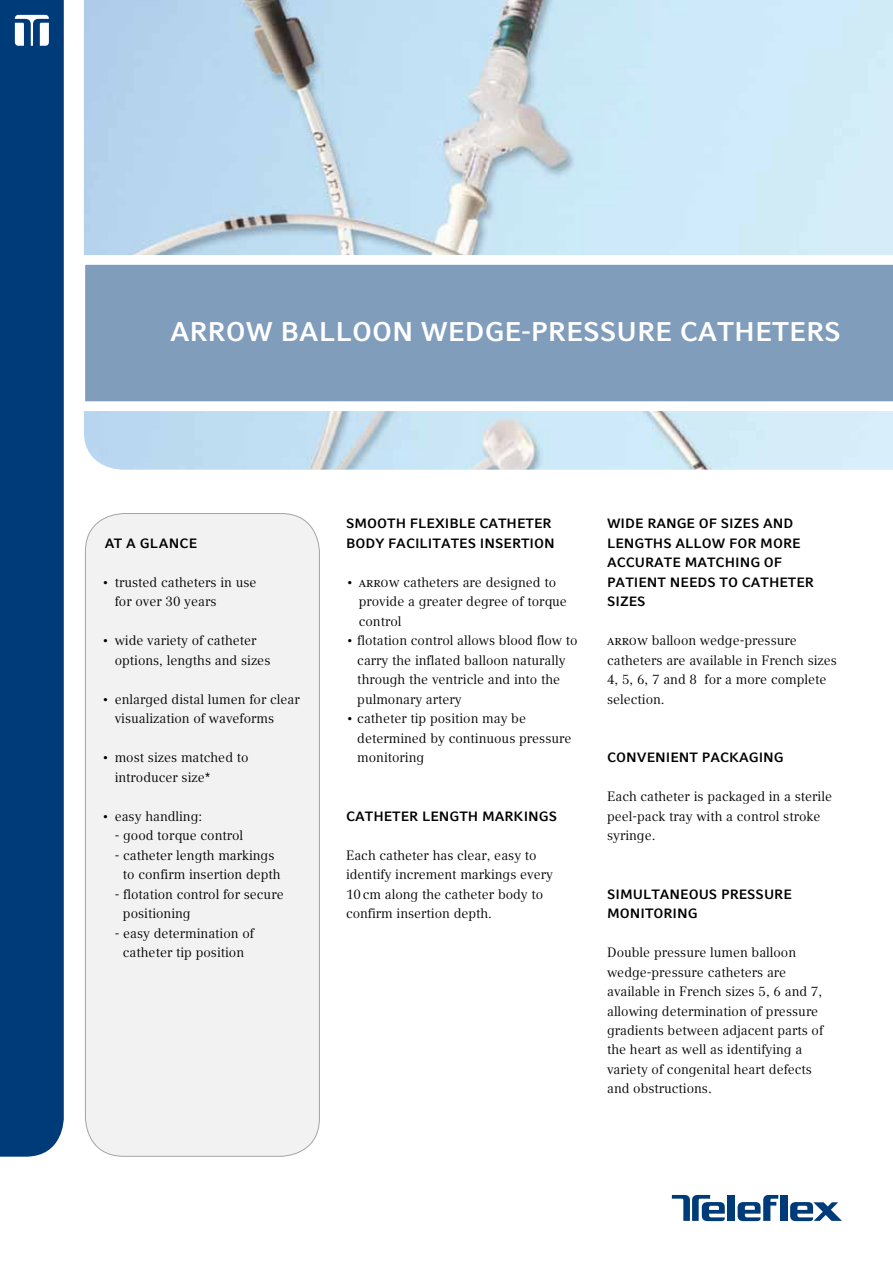
<style>
.page{position:relative;width:893px;height:1263px;background:#fff}
.page>*{position:absolute;margin:0;border:0;box-sizing:border-box;transform-origin:0 0}
.t1{font:700 27px "Compatil Fact LT Pro";color:#fff}
.t2{font:13.5px/19.5px "Compatil Text LT Pro";color:#000}
.t3{font:700 13.5px/19.5px "Compatil Fact LT Pro";color:#000}
</style>
<div class="page">
<div style="left:0;top:0;width:64px;height:1157px;background:#003b79"></div>
<svg style="left:15px;top:15px;width:34px;height:31px"></svg>
<img style="left:84px;top:0;width:809px;height:470px">
<div style="left:780px;top:1195px;width:7px;height:26px;background:#003b79"></div>
<svg style="left:738px;top:1195px;width:40px;height:26px"></svg>
<div style="left:728px;top:1195px;width:7px;height:26px;background:#003b79"></div>
<svg style="left:790px;top:1202px;width:52px;height:19px"></svg>
<svg style="left:672px;top:1195px;width:53px;height:26px"></svg>
<svg style="left:84px;top:250px;width:809px;height:166px;background:#93acc7"></svg>
<div style="left:85px;top:513px;width:234px;height:643px;background:#f2f2f3;border-radius:38px"></div>
<div style="left:85px;top:513px;width:235px;height:644px;border:1px solid #a3a4a6;border-radius:38px"></div>
<h1 class="t1" style="left:170px;top:316px;width:20px">ARRO</h1>
<h1 class="t1" style="left:246px;top:316px;width:594px">W BALLOON WEDGE-PRESSURE CATHETERS</h1>
<p class="t3" style="left:105px;top:533px;width:46px">AT AGLAN</p>
<p class="t3" style="left:179px;top:533px;width:17px">CE</p>
<p class="t2" style="left:115px;top:572px;width:143px;text-indent:-13px">• trusted catheters in use for over 30 years</p>
<p class="t2" style="left:115px;top:631px;width:157px;text-indent:-13px">• wide variety of catheter options, lengths and sizes</p>
<p class="t2" style="left:115px;top:689px;width:187px;text-indent:-13px">• enlarged distal lumen for clear visualization of waveforms</p>
<p class="t2" style="left:115px;top:748px;width:135px;text-indent:-13px">• most sizes matched to introducer size*</p>
<p class="t2" style="left:102px;top:806px;width:102px">• easy handling:</p>
<p class="t2" style="left:115px;top:826px;width:130px">- good torque control</p>
<p class="t2" style="left:123px;top:845px;width:159px;text-indent:-8px">- catheter length markings to confirm insertion depth</p>
<p class="t2" style="left:123px;top:884px;width:162px;text-indent:-8px">- flotation control for secure positioning</p>
<p class="t2" style="left:115px;top:923px;width:141px;text-align:center">- easy determination of catheter tip position</p>
<p class="t3" style="left:346px;top:514px;width:210px">SMOOTH FLEXIBLE CATHETER<br>BODY FACILITATES I NSERTION</p>
<p class="t2" style="left:359px;top:572px;width:210px;text-indent:-13px">• Arrow catheters are designed to provide a greater degree of torque control</p>
<p class="t2" style="left:357px;top:631px;width:222px;text-indent:-11px">• flotation control allows blood flow to carry the inflated balloon naturally through the ventricle and into the pulmonary artery</p>
<p class="t2" style="left:357px;top:709px;width:216px;text-indent:-11px">• catheter tip position may be determined by continuous pressure monitoring</p>
<p class="t3" style="left:346px;top:806px;width:211px">CATHETER LENGTH MARKINGS</p>
<p class="t2" style="left:346px;top:845px;width:208px">Each catheter has clear, easy to identify increment markings every<br>10cm along the catheter body to confirm insertion depth.</p>
<p class="t3" style="left:607px;top:514px;width:208px">WIDE RANGE OF SIZES AND<br>LENGTHS ALLOW FOR MORE<br>ACCURATE MATCHING OF<br>PATIENT NEEDS TO CATHETER<br>SIZES</p>
<p class="t2" style="left:607px;top:631px;width:231px">Arrow balloon wedge-pressure catheters are available in French sizes<br>4, 5, 6, 7 and 8 for a more complete selection.</p>
<p class="t3" style="left:607px;top:748px;width:178px">CONVENIENT PACKAGING</p>
<p class="t2" style="left:607px;top:787px;width:226px">Each catheter is packaged in a sterile peel-pack tray with a control stroke syringe.</p>
<p class="t3" style="left:607px;top:884px;width:186px">SIMULTANEOUS PRESSURE<br>MONITORING</p>
<p class="t2" style="left:607px;top:943px;width:218px">Double pressure lumen balloon wedge-pressure catheters are available in French sizes 5, 6 and 7, allowing determination of pressure gradients between adjacent parts of the heart as well as identifying a variety of congenital heart defects and obstructions.</p>
</div>
